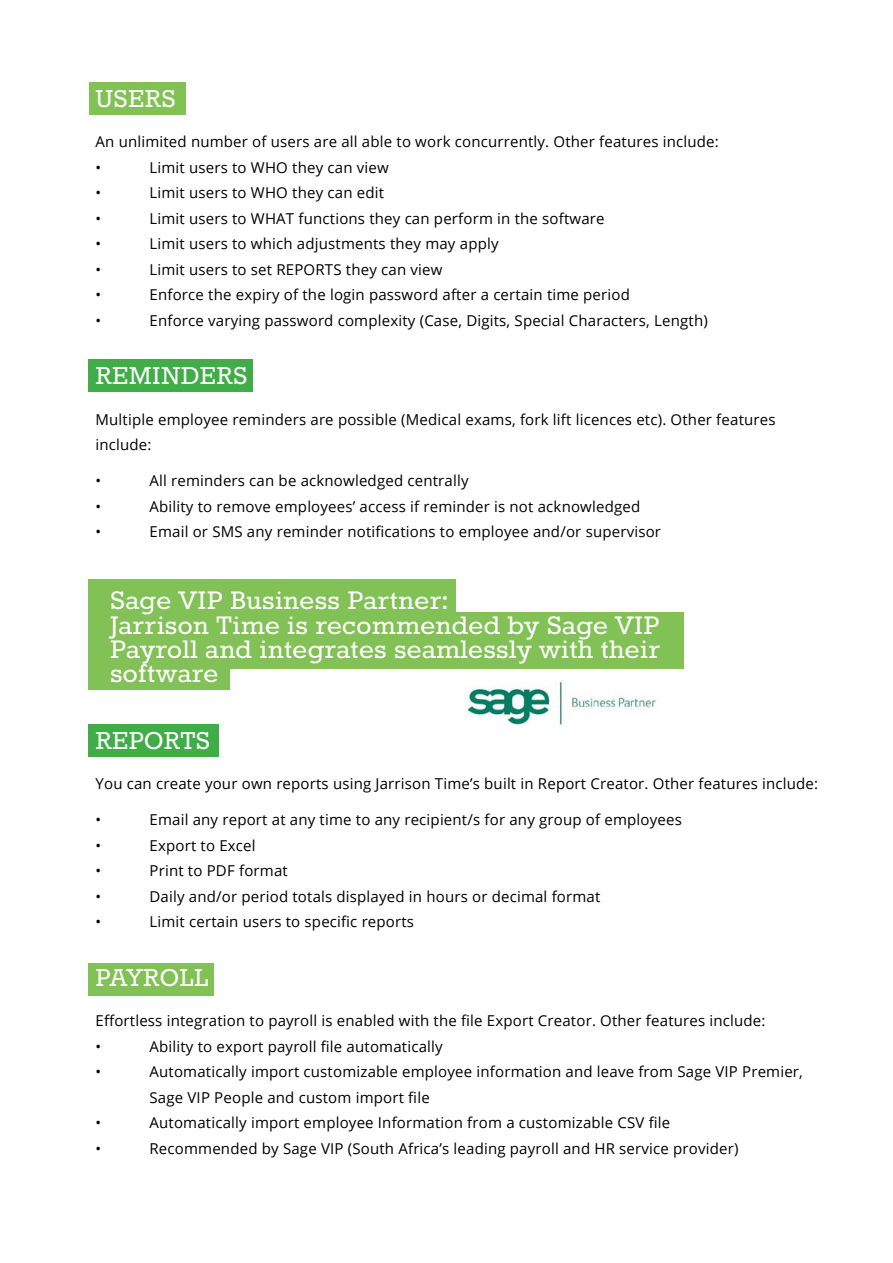
<style>
.page{position:relative;width:893px;height:1263px;background:#fff}
.page>*{position:absolute;margin:0;border:0;box-sizing:border-box;transform-origin:0 0}
.t1{font:31.2px/24px "Rokkitt";letter-spacing:.01em;color:#fff}
.t2{font:30px "Rokkitt";letter-spacing:.01em;color:#fff}
.t3{font:15px/25.5px "Open Sans";letter-spacing:.01em;color:#000}
</style>
<div class="page">
<div style="left:88px;top:724px;width:131px;height:32px;background:#41ad49"></div>
<div style="left:88px;top:963px;width:125px;height:32px;background:#81c155"></div>
<div style="left:88px;top:359px;width:165px;height:33px;background:#41ad49"></div>
<div style="left:89px;top:82px;width:96px;height:32px;background:#81c155"></div>
<img style="left:465px;top:668px;width:203px;height:58px">
<div style="left:88px;top:579px;width:368px;height:32px;background:#81c155"></div>
<div style="left:88px;top:654px;width:142px;height:36px;background:#81c155"></div>
<div style="left:88px;top:611px;width:595px;height:57px;background:#81c155"></div>
<h2 class="t2" style="left:96px;top:84px;width:82px">USERS</h2>
<p class="t3" style="left:96px;top:129px;width:625px">An unlimited number of users are all able to work concurrently. Other features include: •</p>
<p class="t3" style="left:150px;top:154px;width:241px">Limit users to WHO they can view</p>
<p class="t3" style="left:96px;top:180px;width:7px">•</p>
<p class="t3" style="left:150px;top:180px;width:236px">Limit users to WHO they can edit</p>
<p class="t3" style="left:96px;top:205px;width:7px">•</p>
<p class="t3" style="left:150px;top:205px;width:457px">Limit users to WHAT functions they can perform in the software</p>
<p class="t3" style="left:96px;top:231px;width:7px">•</p>
<p class="t3" style="left:150px;top:231px;width:351px">Limit users to which adjustments they may apply</p>
<p class="t3" style="left:96px;top:256px;width:7px">•</p>
<p class="t3" style="left:150px;top:256px;width:294px">Limit users to set REPORTS they can view</p>
<p class="t3" style="left:96px;top:282px;width:7px">•</p>
<p class="t3" style="left:150px;top:282px;width:482px">Enforce the expiry of the login password after a certain time period</p>
<p class="t3" style="left:96px;top:307px;width:7px">•</p>
<p class="t3" style="left:150px;top:307px;width:560px">Enforce varying password complexity (Case, Digits, Special Characters, Length)</p>
<h2 class="t2" style="left:96px;top:362px;width:153px">REMINDERS</h2>
<p class="t3" style="left:96px;top:406px;width:682px">Multiple employee reminders are possible (Medical exams, fork lift licences etc). Other features include:</p>
<p class="t3" style="left:96px;top:468px;width:7px">•</p>
<p class="t3" style="left:150px;top:468px;width:321px">All reminders can be acknowledged centrally</p>
<p class="t3" style="left:96px;top:493px;width:7px">•</p>
<p class="t3" style="left:150px;top:493px;width:492px">Ability to remove employees’ access if reminder is not acknowledged</p>
<p class="t3" style="left:96px;top:519px;width:7px">•</p>
<p class="t3" style="left:150px;top:519px;width:513px">Email or SMS any reminder notifications to employee and/or supervisor</p>
<h1 class="t1" style="left:110px;top:590px;width:551px">Sage VIP Business Partner:<br>Jarrison Time is recommended by Sage VIP<br>Payroll and integrates seamlessly with their software</h1>
<h2 class="t2" style="left:96px;top:726px;width:116px">REPORTS</h2>
<p class="t3" style="left:96px;top:771px;width:724px">You can create your own reports using Jarrison Time’s built in Report Creator. Other features include:</p>
<p class="t3" style="left:96px;top:807px;width:7px">•</p>
<p class="t3" style="left:150px;top:807px;width:534px">Email any report at any time to any recipient/s for any group of employees</p>
<p class="t3" style="left:96px;top:832px;width:7px">•</p>
<p class="t3" style="left:150px;top:832px;width:108px">Export to Excel</p>
<p class="t3" style="left:96px;top:858px;width:7px">•</p>
<p class="t3" style="left:150px;top:858px;width:140px">Print to PDF format</p>
<p class="t3" style="left:96px;top:883px;width:7px">•</p>
<p class="t3" style="left:150px;top:883px;width:452px">Daily and/or period totals displayed in hours or decimal format</p>
<p class="t3" style="left:96px;top:909px;width:7px">•</p>
<p class="t3" style="left:150px;top:909px;width:266px">Limit certain users to specific reports</p>
<h2 class="t2" style="left:96px;top:963px;width:115px">PAYROLL</h2>
<p class="t3" style="left:96px;top:1008px;width:671px">Effortless integration to payroll is enabled with the file Export Creator. Other features include: •</p>
<p class="t3" style="left:150px;top:1033px;width:295px">Ability to export payroll file automatically</p>
<p class="t3" style="left:96px;top:1059px;width:7px">•</p>
<p class="t3" style="left:150px;top:1059px;width:655px">Automatically import customizable employee information and leave from Sage VIP Premier,<br>Sage VIP People and custom import file</p>
<p class="t3" style="left:96px;top:1110px;width:7px">•</p>
<p class="t3" style="left:150px;top:1110px;width:522px">Automatically import employee Information from a customizable CSV file</p>
<p class="t3" style="left:96px;top:1135px;width:7px">•</p>
<p class="t3" style="left:150px;top:1135px;width:590px">Recommended by Sage VIP (South Africa’s leading payroll and HR service provider)</p>
</div>
